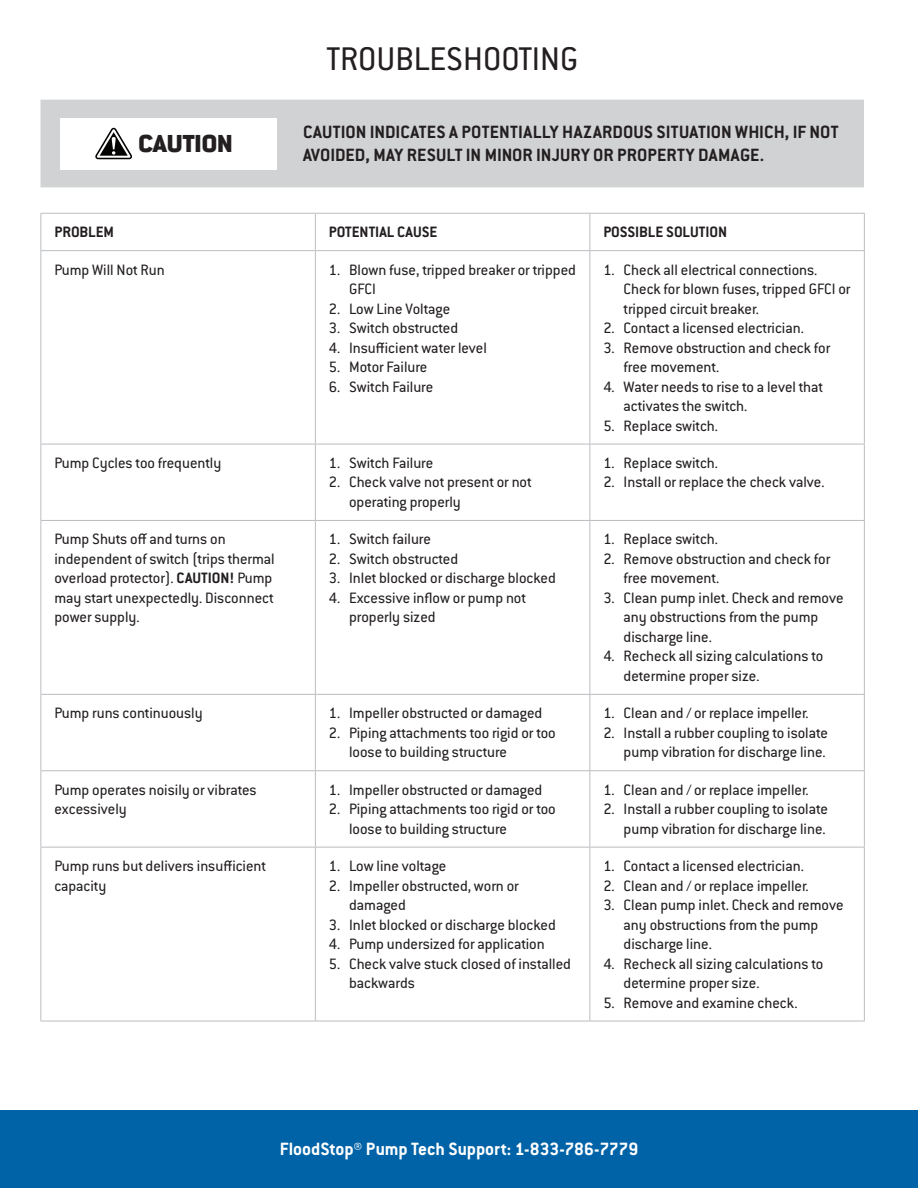
<style>
.page{position:relative;width:918px;height:1188px;background:#fff}
.page>*{position:absolute;margin:0;border:0;box-sizing:border-box;transform-origin:0 0}
.t1{font:36px "Conduit ITC Std";color:#231f20}
.t2{font:900 27px "Conduit ITC Std";color:#231f20}
.t3{font:700 19.5px/23.4px "Conduit ITC Std";letter-spacing:.005em;color:#231f20}
.t4{font:700 19.5px "Conduit ITC Std";letter-spacing:-.005em;color:#fff}
.t5{font:16.5px/19.5px "Conduit ITC Std";color:#231f20}
.t6{font:700 16.5px "Conduit ITC Std";color:#231f20}
.s1{font-weight:700}
</style>
<div class="page">
<div style="left:0;top:1110px;width:918px;height:78px;background:#0163a7"></div>
<div style="left:40px;top:100px;width:824px;height:87px;background:#d1d2d4"></div>
<div style="left:60px;top:118px;width:216px;height:51px;background:#fff"></div>
<svg style="left:95px;top:128px;width:37px;height:31px"></svg>
<hr style="left:40px;top:213px;width:275px;height:1px;background:#bcbdc0">
<hr style="left:40px;top:214px;width:1px;height:36px;background:#bcbdc0">
<hr style="left:315px;top:213px;width:275px;height:1px;background:#bcbdc0">
<hr style="left:315px;top:214px;width:1px;height:36px;background:#bcbdc0">
<hr style="left:590px;top:213px;width:275px;height:1px;background:#bcbdc0">
<hr style="left:590px;top:214px;width:1px;height:36px;background:#bcbdc0">
<hr style="left:864px;top:214px;width:1px;height:36px;background:#bcbdc0">
<hr style="left:40px;top:250px;width:275px;height:1px;background:#bcbdc0">
<hr style="left:40px;top:251px;width:1px;height:193px;background:#bcbdc0">
<hr style="left:315px;top:250px;width:275px;height:1px;background:#bcbdc0">
<hr style="left:315px;top:251px;width:1px;height:193px;background:#bcbdc0">
<hr style="left:590px;top:250px;width:275px;height:1px;background:#bcbdc0">
<hr style="left:590px;top:251px;width:1px;height:193px;background:#bcbdc0">
<hr style="left:864px;top:251px;width:1px;height:193px;background:#bcbdc0">
<hr style="left:40px;top:444px;width:275px;height:1px;background:#bcbdc0">
<hr style="left:40px;top:444px;width:1px;height:76px;background:#bcbdc0">
<hr style="left:315px;top:444px;width:275px;height:1px;background:#bcbdc0">
<hr style="left:315px;top:444px;width:1px;height:76px;background:#bcbdc0">
<hr style="left:590px;top:444px;width:275px;height:1px;background:#bcbdc0">
<hr style="left:590px;top:444px;width:1px;height:76px;background:#bcbdc0">
<hr style="left:864px;top:444px;width:1px;height:76px;background:#bcbdc0">
<hr style="left:40px;top:520px;width:275px;height:1px;background:#bcbdc0">
<hr style="left:40px;top:521px;width:1px;height:173px;background:#bcbdc0">
<hr style="left:315px;top:520px;width:275px;height:1px;background:#bcbdc0">
<hr style="left:315px;top:521px;width:1px;height:173px;background:#bcbdc0">
<hr style="left:590px;top:520px;width:275px;height:1px;background:#bcbdc0">
<hr style="left:590px;top:521px;width:1px;height:173px;background:#bcbdc0">
<hr style="left:864px;top:521px;width:1px;height:173px;background:#bcbdc0">
<hr style="left:40px;top:694px;width:275px;height:1px;background:#bcbdc0">
<hr style="left:40px;top:695px;width:1px;height:75px;background:#bcbdc0">
<hr style="left:315px;top:694px;width:275px;height:1px;background:#bcbdc0">
<hr style="left:315px;top:695px;width:1px;height:75px;background:#bcbdc0">
<hr style="left:590px;top:694px;width:275px;height:1px;background:#bcbdc0">
<hr style="left:590px;top:695px;width:1px;height:75px;background:#bcbdc0">
<hr style="left:864px;top:695px;width:1px;height:75px;background:#bcbdc0">
<hr style="left:40px;top:770px;width:275px;height:1px;background:#bcbdc0">
<hr style="left:40px;top:771px;width:1px;height:76px;background:#bcbdc0">
<hr style="left:315px;top:770px;width:275px;height:1px;background:#bcbdc0">
<hr style="left:315px;top:771px;width:1px;height:76px;background:#bcbdc0">
<hr style="left:590px;top:770px;width:275px;height:1px;background:#bcbdc0">
<hr style="left:590px;top:771px;width:1px;height:76px;background:#bcbdc0">
<hr style="left:864px;top:771px;width:1px;height:76px;background:#bcbdc0">
<hr style="left:40px;top:847px;width:275px;height:1px;background:#bcbdc0">
<hr style="left:40px;top:848px;width:1px;height:173px;background:#bcbdc0">
<hr style="left:315px;top:847px;width:275px;height:1px;background:#bcbdc0">
<hr style="left:315px;top:848px;width:1px;height:173px;background:#bcbdc0">
<hr style="left:590px;top:847px;width:275px;height:1px;background:#bcbdc0">
<hr style="left:590px;top:848px;width:1px;height:173px;background:#bcbdc0">
<hr style="left:864px;top:848px;width:1px;height:173px;background:#bcbdc0">
<hr style="left:40px;top:1021px;width:275px;height:1px;background:#bcbdc0">
<hr style="left:315px;top:1021px;width:275px;height:1px;background:#bcbdc0">
<hr style="left:590px;top:1021px;width:275px;height:1px;background:#bcbdc0">
<p class="t1" style="left:327px;top:37px;width:253px">TROUBLESHOOTING</p>
<p class="t2" style="left:139px;top:129px;width:96px">CAUTION</p>
<p class="t3" style="left:303px;top:120px;width:537px">CAUTION INDICATES A POTENTIALLY HAZARDOUS SITUATION WHICH, IF NOT<br>AVOIDED, MAY RESULT IN MINOR INJURY OR PROPERTY DAMAGE.</p>
<p class="t6" style="left:54px;top:222px;width:61px">PROBLEM</p>
<p class="t6" style="left:329px;top:222px;width:110px">POTENTIAL CAUSE</p>
<p class="t6" style="left:603px;top:222px;width:125px">POSSIBLE SOLUTION</p>
<p class="t5" style="left:54px;top:259px;width:112px">Pump Will Not Run</p>
<p class="t5" style="left:349px;top:259px;width:228px;text-indent:-20px">1. Blown fuse, tripped breaker or tripped<br>GFCI</p>
<p class="t5" style="left:329px;top:298px;width:123px">2. Low Line Voltage</p>
<p class="t5" style="left:329px;top:318px;width:131px">3. Switch obstructed</p>
<p class="t5" style="left:329px;top:337px;width:159px">4. Insufficient water level</p>
<p class="t5" style="left:329px;top:357px;width:100px">5. Motor Failure</p>
<p class="t5" style="left:329px;top:376px;width:106px">6. Switch Failure</p>
<p class="t5" style="left:624px;top:259px;width:228px;text-indent:-20px">1. Check all electrical connections.<br>Check for blown fuses, tripped GFCI or tripped circuit breaker.</p>
<p class="t5" style="left:603px;top:318px;width:202px">2. Contact a licensed electrician.</p>
<p class="t5" style="left:624px;top:337px;width:208px;text-indent:-20px">3. Remove obstruction and check for free movement.</p>
<p class="t5" style="left:624px;top:376px;width:201px;text-indent:-20px">4. Water needs to rise to a level that activates the switch.</p>
<p class="t5" style="left:603px;top:415px;width:116px">5. Replace switch.</p>
<p class="t5" style="left:54px;top:453px;width:168px">Pump Cycles too frequently</p>
<p class="t5" style="left:329px;top:453px;width:106px">1. Switch Failure</p>
<p class="t5" style="left:349px;top:472px;width:184px;text-indent:-20px">2. Check valve not present or not operating properly</p>
<p class="t5" style="left:54px;top:529px;width:222px">Pump Shuts off and turns on independent of switch (trips thermal overload protector). <span class="s1">CAUTION!</span> Pump may start unexpectedly. Disconnect power supply.</p>
<p class="t5" style="left:329px;top:529px;width:104px">1. Switch failure</p>
<p class="t5" style="left:329px;top:548px;width:131px">2. Switch obstructed</p>
<p class="t5" style="left:329px;top:568px;width:229px">3. Inlet blocked or discharge blocked</p>
<p class="t5" style="left:349px;top:587px;width:178px;text-indent:-20px">4. Excessive inflow or pump not properly sized</p>
<p class="t5" style="left:54px;top:703px;width:150px">Pump runs continuously</p>
<p class="t5" style="left:329px;top:703px;width:215px">1. Impeller obstructed or damaged</p>
<p class="t5" style="left:349px;top:722px;width:208px;text-indent:-20px">2. Piping attachments too rigid or too loose to building structure</p>
<p class="t5" style="left:54px;top:779px;width:204px">Pump operates noisily or vibrates excessively</p>
<p class="t5" style="left:329px;top:779px;width:215px">1. Impeller obstructed or damaged</p>
<p class="t5" style="left:349px;top:799px;width:208px;text-indent:-20px">2. Piping attachments too rigid or too loose to building structure</p>
<p class="t5" style="left:54px;top:856px;width:213px">Pump runs but delivers insufficient capacity</p>
<p class="t5" style="left:329px;top:856px;width:119px">1. Low line voltage</p>
<p class="t5" style="left:349px;top:875px;width:171px;text-indent:-20px">2. Impeller obstructed, worn or damaged</p>
<p class="t5" style="left:329px;top:914px;width:229px">3. Inlet blocked or discharge blocked</p>
<p class="t5" style="left:329px;top:934px;width:217px">4. Pump undersized for application</p>
<p class="t5" style="left:349px;top:953px;width:223px;text-indent:-20px">5. Check valve stuck closed of installed backwards</p>
<p class="t5" style="left:603px;top:453px;width:116px">1. Replace switch.</p>
<p class="t5" style="left:603px;top:472px;width:223px">2. Install or replace the check valve.</p>
<p class="t5" style="left:603px;top:529px;width:116px">1. Replace switch.</p>
<p class="t5" style="left:624px;top:548px;width:208px;text-indent:-20px">2. Remove obstruction and check for free movement.</p>
<p class="t5" style="left:624px;top:587px;width:221px;text-indent:-20px">3. Clean pump inlet. Check and remove any obstructions from the pump discharge line.</p>
<p class="t5" style="left:624px;top:646px;width:201px;text-indent:-20px">4. Recheck all sizing calculations to determine proper size.</p>
<p class="t5" style="left:603px;top:703px;width:207px">1. Clean and / or replace impeller.</p>
<p class="t5" style="left:603px;top:722px;width:226px;text-align:right">2. Install a rubber coupling to isolate pump vibration for discharge line.</p>
<p class="t5" style="left:603px;top:779px;width:207px">1. Clean and / or replace impeller.</p>
<p class="t5" style="left:603px;top:799px;width:226px;text-align:right">2. Install a rubber coupling to isolate pump vibration for discharge line.</p>
<p class="t5" style="left:603px;top:856px;width:202px">1. Contact a licensed electrician.</p>
<p class="t5" style="left:603px;top:875px;width:207px">2. Clean and / or replace impeller.</p>
<p class="t5" style="left:624px;top:895px;width:221px;text-indent:-20px">3. Clean pump inlet. Check and remove any obstructions from the pump discharge line.</p>
<p class="t5" style="left:624px;top:953px;width:201px;text-indent:-20px">4. Recheck all sizing calculations to determine proper size.</p>
<p class="t5" style="left:603px;top:992px;width:196px">5. Remove and examine check.</p>
<p class="t4" style="left:280px;top:1137px;width:360px">FloodStop® Pump Tech Support: 1-833-786-7779</p>
</div>
